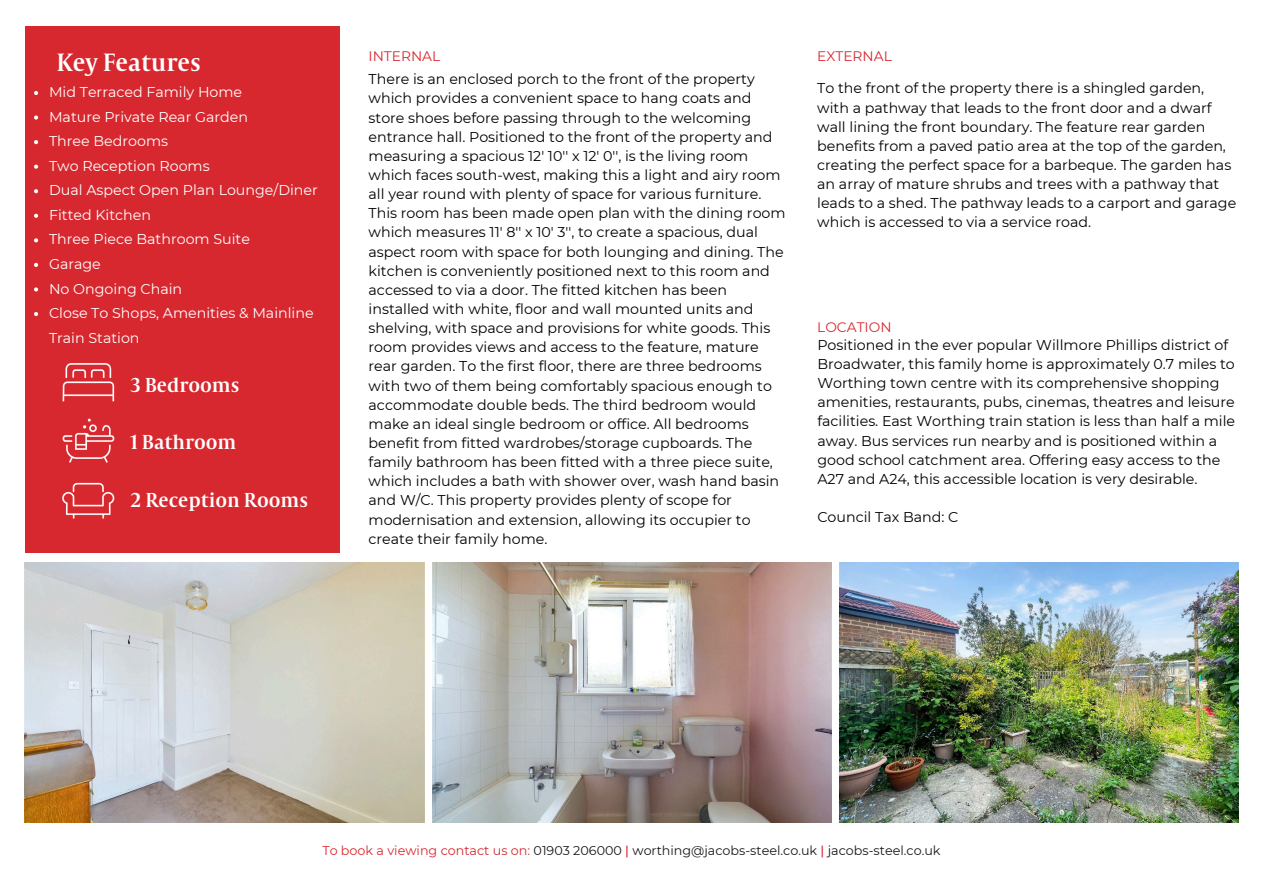
<style>
.page{position:relative;width:1263px;height:894px;background:#fff}
.page>*{position:absolute;margin:0;border:0;box-sizing:border-box;transform-origin:0 0}
.t1{font:27.6px "Capitolium Road";color:#fff}
.t2{font:22.2px "Capitolium Road";color:#fff}
.t3{font:14.25px/19.2px "Montserrat";color:#000}
.t4{font:14.25px/24.6px "Montserrat";color:#fff}
.t5{font:13.8px "Montserrat";color:#d7282f}
.t6{font:12.75px "Montserrat";color:#191718}
.s1{color:#d7282f}
.s2{font-weight:500;color:#d7282f}
</style>
<div class="page">
<img style="left:25px;top:562px;width:399px;height:260px">
<img style="left:432px;top:562px;width:399px;height:260px">
<img style="left:839px;top:562px;width:400px;height:260px">
<div style="left:25px;top:26px;width:314px;height:526px;background:#d7282f"></div>
<img style="left:62px;top:482px;width:53px;height:37px">
<img style="left:62px;top:418px;width:53px;height:45px">
<img style="left:62px;top:363px;width:53px;height:39px">
<svg style="left:34px;top:91px;width:4px;height:4px"></svg>
<svg style="left:34px;top:115px;width:4px;height:5px"></svg>
<svg style="left:34px;top:140px;width:4px;height:4px"></svg>
<svg style="left:34px;top:164px;width:4px;height:5px"></svg>
<svg style="left:34px;top:189px;width:4px;height:4px"></svg>
<svg style="left:34px;top:214px;width:4px;height:4px"></svg>
<svg style="left:34px;top:238px;width:4px;height:4px"></svg>
<svg style="left:34px;top:263px;width:4px;height:4px"></svg>
<svg style="left:34px;top:287px;width:4px;height:4px"></svg>
<svg style="left:34px;top:312px;width:4px;height:4px"></svg>
<h2 class="t1" style="left:57px;top:53px;width:146px">Key Features</h2>
<p class="t4" style="left:49px;top:80px;width:195px">Mid Terraced Family Home</p>
<p class="t4" style="left:49px;top:104px;width:201px">Mature Private Rear Garden</p>
<p class="t4" style="left:49px;top:129px;width:121px">Three Bedrooms</p>
<p class="t4" style="left:49px;top:153px;width:162px">Two Reception Rooms</p>
<p class="t4" style="left:49px;top:178px;width:270px">Dual Aspect Open Plan Lounge/Diner</p>
<p class="t4" style="left:49px;top:202px;width:103px">Fitted Kitchen</p>
<p class="t4" style="left:49px;top:227px;width:202px">Three Piece Bathroom Suite</p>
<p class="t4" style="left:49px;top:251px;width:53px">Garage</p>
<h2 class="t4" style="left:49px;top:276px;width:135px">No Ongoing Chain</h2>
<p class="t4" style="left:49px;top:300px;width:266px">Close To Shops, Amenities &amp; Mainline<br>Train Station</p>
<p class="t2" style="left:130px;top:377px;width:111px">3 Bedrooms</p>
<h2 class="t2" style="left:130px;top:435px;width:108px">1 Bathroom</h2>
<h3 class="t2" style="left:130px;top:492px;width:179px">2 Reception Rooms</h3>
<h3 class="t5" style="left:369px;top:47px;width:73px">INTERNAL</h3>
<h4 class="t5" style="left:817px;top:47px;width:76px">EXTERNAL</h4>
<h4 class="t3" style="left:369px;top:70px;width:418px">There is an enclosed porch to the front of the property which provides a convenient space to hang coats and store shoes before passing through to the welcoming entrance hall. Positioned to the front of the property and measuring a spacious 12' 10'' x 12' 0'', is the living room which faces south-west, making this a light and airy room all year round with plenty of space for various furniture.<br>This room has been made open plan with the dining room which measures 11' 8'' x 10' 3'', to create a spacious, dual aspect room with space for both lounging and dining. The kitchen is conveniently positioned next to this room and accessed to via a door. The fitted kitchen has been installed with white, floor and wall mounted units and shelving, with space and provisions for white goods. This room provides views and access to the feature, mature rear garden. To the first floor, there are three bedrooms with two of them being comfortably spacious enough to accommodate double beds. The third bedroom would make an ideal single bedroom or office. All bedrooms benefit from fitted wardrobes/storage cupboards. The family bathroom has been fitted with a three piece suite, which includes a bath with shower over, wash hand basin and W/C. This property provides plenty of scope for modernisation and extension, allowing its occupier to create their family home.</h4>
<h3 class="t3" style="left:817px;top:79px;width:421px">To the front of the property there is a shingled garden, with a pathway that leads to the front door and a dwarf wall lining the front boundary. The feature rear garden benefits from a paved patio area at the top of the garden, creating the perfect space for a barbeque. The garden has an array of mature shrubs and trees with a pathway that leads to a shed. The pathway leads to a carport and garage which is accessed to via a service road.</h3>
<p class="t5" style="left:817px;top:318px;width:76px">LOCATION</p>
<h4 class="t3" style="left:817px;top:335px;width:419px">Positioned in the ever popular Willmore Phillips district of Broadwater, this family home is approximately 0.7 miles to Worthing town centre with its comprehensive shopping amenities, restaurants, pubs, cinemas, theatres and leisure facilities. East Worthing train station is less than half a mile away. Bus services run nearby and is positioned within a good school catchment area. Offering easy access to the A27 and A24, this accessible location is very desirable.</h4>
<h4 class="t3" style="left:817px;top:507px;width:143px">Council Tax Band: C</h4>
<p class="t6" style="left:322px;top:842px;width:620px"><span class="s1">To book a viewing contact us on:</span> 01903 206000 <span class="s2">|</span> worthing@jacobs-steel.co.uk <span class="s2">|</span> jacobs-steel.co.uk</p>
</div>
